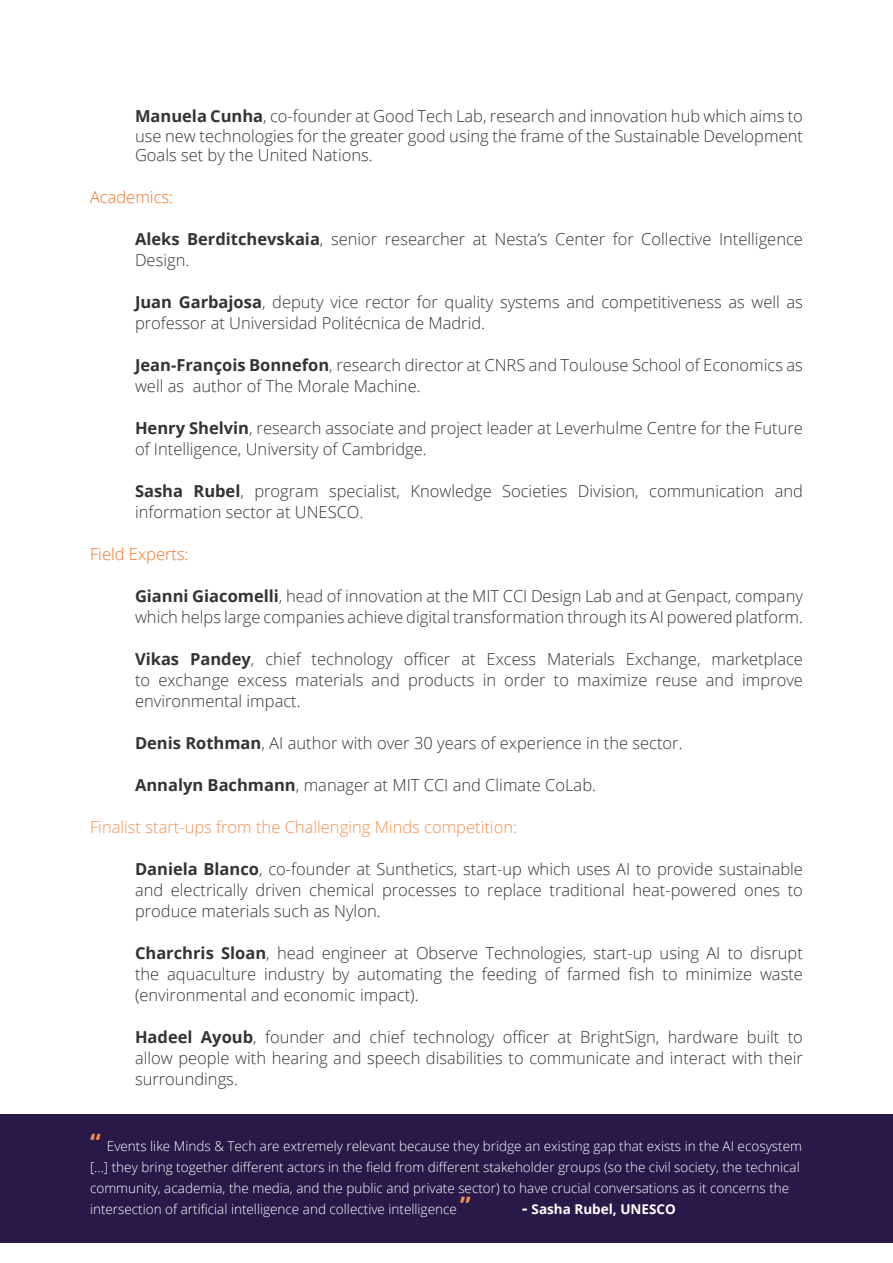
<style>
.page{position:relative;width:893px;height:1263px;background:#fff}
.page>*{position:absolute;margin:0;border:0;box-sizing:border-box;transform-origin:0 0}
.t1{font:300 16.5px/21px "Open Sans";color:#333}
.PARRAFO{font:300 16.5px "Open Sans";color:#f58f4f}
.PARRAFO-2{font:300 16.5px "Open Sans";color:#f37323}
.PARRAFO-3{font:300 13.5px/21px "Open Sans";color:#fff}
.PARRAFO-4{font:700 13.5px "Open Sans";color:#fff}
.s1{font-weight:700}
.s2{font-weight:700;font-size:24px;color:#f58f4f}
.s3{color:#333}
.s4{font-size:16.5px}
</style>
<div class="page">
<div style="left:0;top:1114px;width:893px;height:129px;background:#291949"></div>
<p class="t1" style="left:135px;top:106px;width:669px;line-height:19.5px;text-align:justify"><span class="s1">Manuela Cunha</span>, co-founder at Good Tech Lab, research and innovation hub which aims to use new technologies for the greater good using the frame of the Sustainable Development Goals set by the United Nations.</p>
<p class="PARRAFO-2" style="left:90px;top:186px;width:85px">Academics:</p>
<p class="t1" style="left:135px;top:228px;width:669px"><span class="s1">Aleks Berditchevskaia</span>, senior researcher at Nesta’s Center for Collective Intelligence<br>Design.</p>
<p class="t1" style="left:135px;top:291px;width:669px"><span class="s1">Juan Garbajosa</span>, deputy vice rector for quality systems and competitiveness as well as professor at Universidad Politécnica de Madrid.</p>
<p class="t1" style="left:135px;top:354px;width:669px"><span class="s1">Jean-François Bonnefon</span>, research director at CNRS and Toulouse School of Economics as well as author of The Morale Machine.</p>
<p class="t1" style="left:135px;top:417px;width:669px"><span class="s1">Henry Shelvin</span>, research associate and project leader at Leverhulme Centre for the Future of Intelligence, University of Cambridge.</p>
<p class="t1" style="left:135px;top:480px;width:669px"><span class="s1">Sasha Rubel</span>, program specialist, Knowledge Societies Division, communication and information sector at UNESCO.</p>
<p class="PARRAFO-2" style="left:90px;top:543px;width:100px">Field Experts:</p>
<p class="t1" style="left:135px;top:585px;width:669px"><span class="s1">Gianni Giacomelli</span>, head of innovation at the MIT CCI Design Lab and at Genpact, company which helps large companies achieve digital transformation through its AI powered platform.</p>
<p class="t1" style="left:135px;top:648px;width:669px;text-align:justify"><span class="s1">Vikas Pandey</span>, chief technology officer at Excess Materials Exchange, marketplace to exchange excess materials and products in order to maximize reuse and improve environmental impact.</p>
<p class="t1" style="left:135px;top:732px;width:549px"><span class="s1">Denis Rothman</span>, AI author with over 30 years of experience in the sector.</p>
<p class="t1" style="left:135px;top:774px;width:463px"><span class="s1">Annalyn Bachmann</span>, manager at MIT CCI and Climate CoLab.</p>
<p class="PARRAFO" style="left:90px;top:816px;width:429px">Finalist start-ups from the Challenging Minds competition:</p>
<p class="t1" style="left:135px;top:858px;width:669px;text-align:justify"><span class="s1">Daniela Blanco</span>, co-founder at Sunthetics, start-up which uses AI to provide sustainable and electrically driven chemical processes to replace traditional heat-powered ones to produce materials such as Nylon.</p>
<p class="t1" style="left:135px;top:942px;width:669px;text-align:justify"><span class="s1">Charchris Sloan</span>, head engineer at Observe Technologies, start-up using AI to disrupt the aquaculture industry by automating the feeding of farmed fish to minimize waste (environmental and economic impact).</p>
<p class="t1" style="left:135px;top:1026px;width:669px;text-align:justify"><span class="s1">Hadeel Ayoub</span>, founder and chief technology officer at BrightSign, hardware built to allow people with hearing and speech disabilities to communicate and interact with their surroundings.</p>
<p class="PARRAFO-3" style="left:90px;top:1135px;width:713px"><span class="s2">“</span> Events like Minds &amp; Tech are extremely relevant because they bridge an existing gap that exists in the AI ecosystem [...] they bring together different actors in the field from different stakeholder groups (so the civil society, the technical community, academia, the media, and the public and private sector) to have crucial conversations as it concerns the intersection of artificial intelligence and collective intelligence<span class="s3">.</span><span class="s2">”</span></p>
<p class="PARRAFO-4" style="left:522px;top:1199px;width:155px"><span class="s4">-</span> Sasha Rubel, UNESCO</p>
</div>
